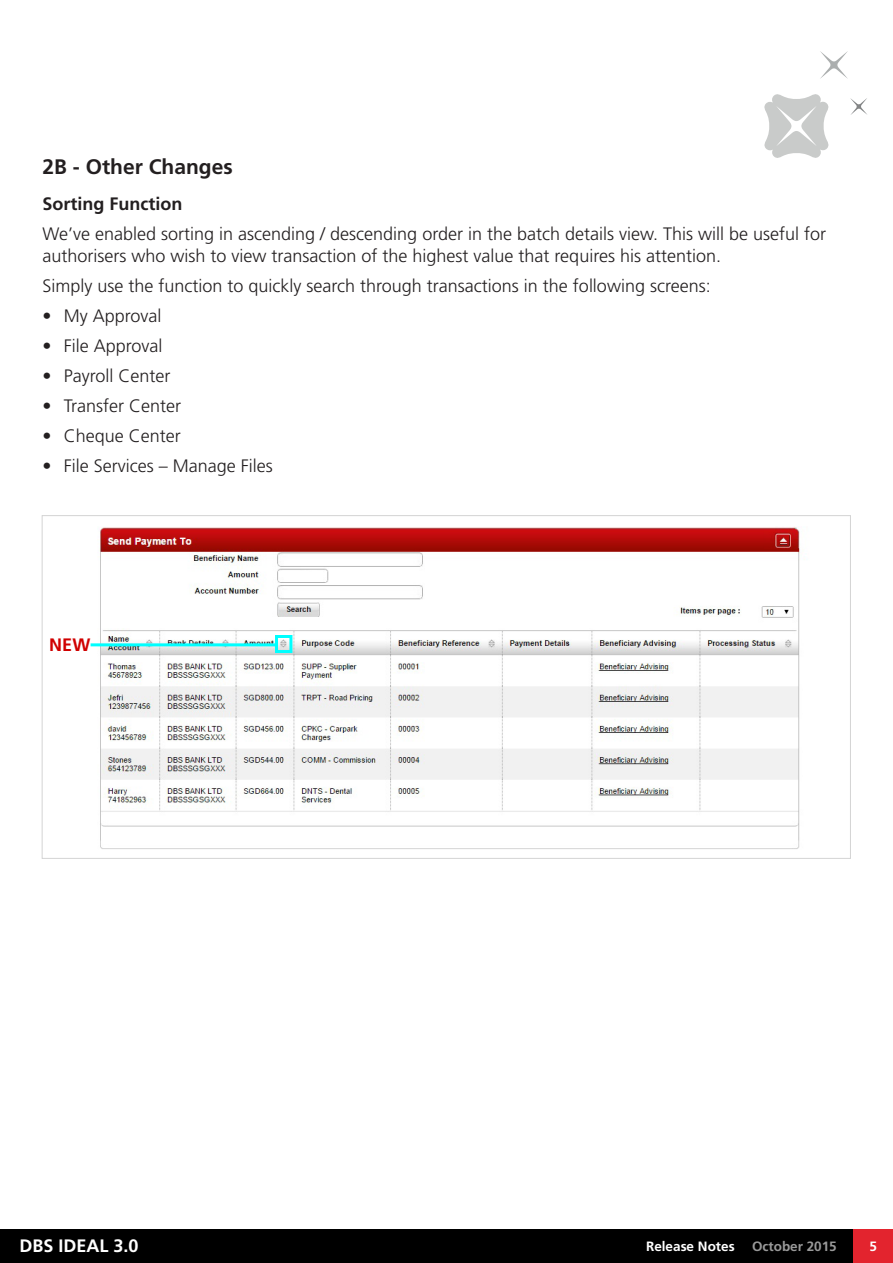
<style>
.page{position:relative;width:893px;height:1263px;background:#fff}
.page>*{position:absolute;margin:0;border:0;box-sizing:border-box;transform-origin:0 0}
.t1{font:700 21px "Frutiger";color:#231f20}
.t2{font:300 18px/21.6px "Frutiger";color:#231f20}
.t3{font:700 18px "Frutiger";color:#231f20}
.t4{font:700 18px "Frutiger";color:#fff}
.t5{font:700 18px "Frutiger";color:#d00000}
.t6{font:700 13.5px "Frutiger";color:#fff}
.t7{font:700 13.5px "Frutiger";color:#999}
</style>
<div class="page">
<div style="left:0;top:1230px;width:893px;height:33px;background:#000"></div>
<div style="left:853px;top:1230px;width:40px;height:33px;background:#e3242e"></div>
<svg style="left:820px;top:51px;width:28px;height:28px"></svg>
<svg style="left:764px;top:94px;width:65px;height:64px"></svg>
<svg style="left:850px;top:98px;width:17px;height:17px"></svg>
<img style="left:90px;top:526px;width:710px;height:323px">
<div style="left:275px;top:635px;width:17px;height:18px;border:3px solid #0ff"></div>
<hr style="left:91px;top:643px;width:185px;height:3px;background:#0ff">
<p class="t1" style="left:43px;top:155px;width:192px">2B - Other Changes</p>
<p class="t3" style="left:43px;top:193px;width:142px">Sorting Function</p>
<p class="t2" style="left:43px;top:223px;width:785px">We’ve enabled sorting in ascending / descending order in the batch details view. This will be useful for authorisers who wish to view transaction of the highest value that requires his attention.</p>
<p class="t2" style="left:43px;top:275px;width:670px">Simply use the function to quickly search through transactions in the following screens:</p>
<p class="t2" style="left:43px;top:305px;width:120px">• My Approval</p>
<p class="t2" style="left:43px;top:335px;width:121px">• File Approval</p>
<p class="t2" style="left:43px;top:365px;width:129px">• Payroll Center</p>
<p class="t2" style="left:43px;top:395px;width:140px">• Transfer Center</p>
<p class="t2" style="left:43px;top:425px;width:140px">• Cheque Center</p>
<p class="t2" style="left:43px;top:455px;width:232px">• File Services – Manage Files</p>
<p class="t5" style="left:49px;top:634px;width:43px">NEW</p>
<p class="t4" style="left:20px;top:1235px;width:121px">DBS IDEAL 3.0</p>
<p class="t6" style="left:646px;top:1238px;width:90px">Release Notes</p>
<p class="t7" style="left:752px;top:1238px;width:86px">October 2015</p>
<p class="t6" style="left:869px;top:1238px;width:9px">5</p>
</div>
